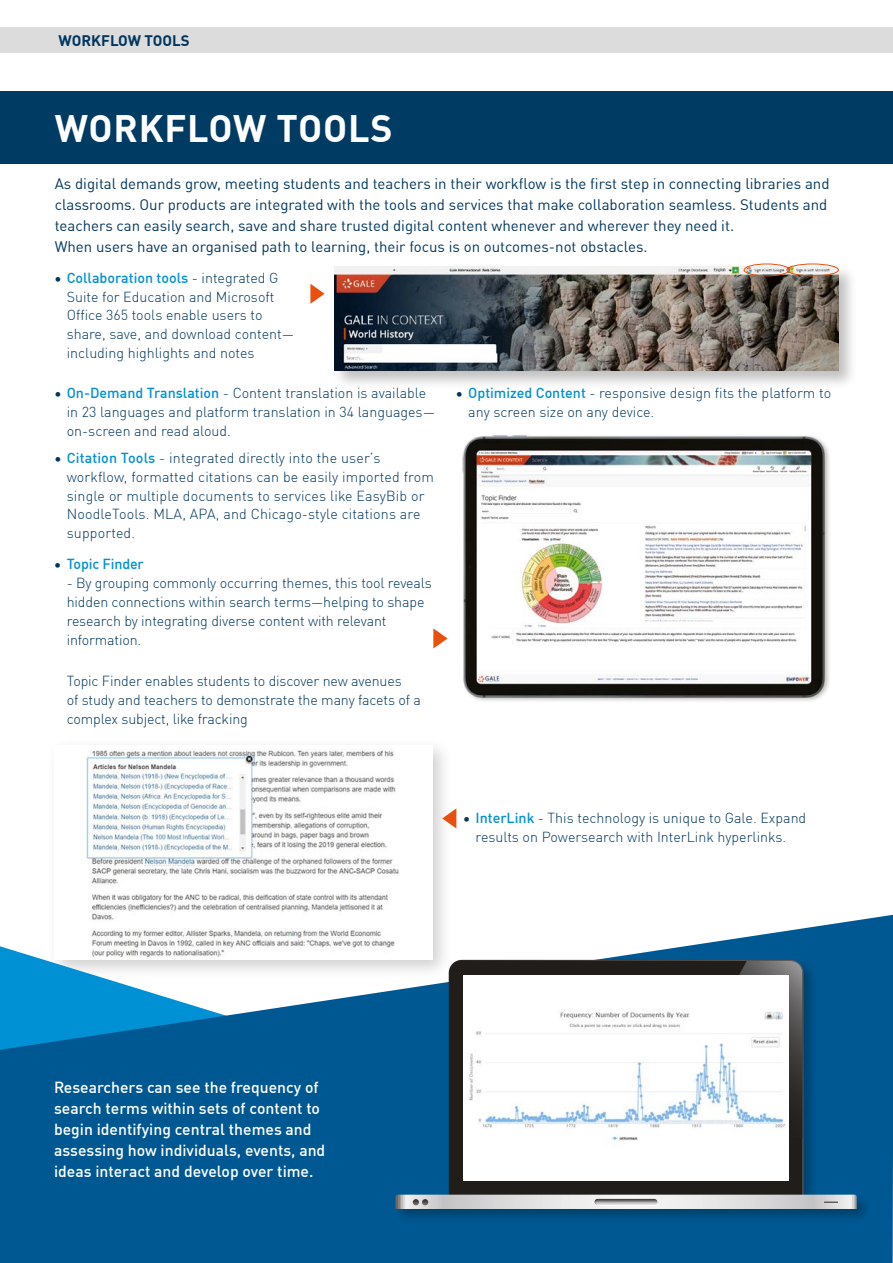
<style>
.page{position:relative;width:893px;height:1263px;background:#fff}
.page>*{position:absolute;margin:0;border:0;box-sizing:border-box;transform-origin:0 0}
.t1{font:700 37.5px "DIN Offc";letter-spacing:.02em;color:#fff}
.t2{font:500 15.75px/21px "DIN Offc";color:#fff}
.t3{font:15px/21px "DIN Offc";color:#00365f}
.t4{font:700 15px "DIN Offc";color:#00365f}
.t5{font:300 14.25px/18.8px "DIN Offc";color:#00365f}
.t6{font:500 14.25px "DIN Offc";letter-spacing:-.01em;color:#0090d4}
.s1{font-weight:500;color:#0090d4}
.s2{font-weight:300;color:#00365f}
</style>
<div class="page">
<div style="left:0;top:27px;width:893px;height:25px;background:#dcdcdc"></div>
<div style="left:0;top:91px;width:893px;height:73px;background:#003b64"></div>
<img style="left:462px;top:435px;width:368px;height:266px">
<div style="left:45px;top:736px;width:408px;height:244px;background:#000;opacity:.19"></div>
<div style="left:54px;top:745px;width:378px;height:214px;background:#fff"></div>
<img style="left:85px;top:750px;width:314px;height:165px">
<div style="left:332px;top:264px;width:526px;height:126px;background:#000;opacity:.25"></div>
<img style="left:335px;top:267px;width:504px;height:104px">
<svg style="left:310px;top:284px;width:15px;height:20px"></svg>
<div style="left:787px;top:264px;width:52px;height:12px;border:1px solid #e9500e;border-radius:50%"></div>
<div style="left:744px;top:264px;width:46px;height:12px;border:1px solid #e9500e;border-radius:50%"></div>
<svg style="left:0;top:915px;width:893px;height:348px;fill:#005892"></svg>
<svg style="left:442px;top:808px;width:14px;height:20px"></svg>
<svg style="left:433px;top:628px;width:14px;height:20px"></svg>
<div style="left:393px;top:958px;width:478px;height:266px;background:#000;opacity:.25"></div>
<div style="left:450px;top:961px;width:352px;height:246px;background:#201d1a;border-radius:12px"></div>
<svg style="left:739px;top:961px;width:63px;height:147px"></svg>
<div style="left:463px;top:975px;width:326px;height:206px;background:#fff"></div>
<svg style="left:395px;top:1195px;width:462px;height:14px"></svg>
<img style="left:469px;top:1010px;width:316px;height:131px">
<p class="t4" style="left:59px;top:30px;width:133px">WORKFLOW TOOLS</p>
<h1 class="t1" style="left:55px;top:104px;width:339px">WORKFLOW TOOLS</h1>
<p class="t3" style="left:55px;top:174px;width:776px">As digital demands grow, meeting students and teachers in their workflow is the first step in connecting libraries and classrooms. Our products are integrated with the tools and services that make collaboration seamless. Students and teachers can easily search, save and share trusted digital content whenever and wherever they need it.<br>When users have an organised path to learning, their focus is on outcomes-not obstacles.</p>
<p class="t5" style="left:67px;top:268px;width:229px;text-indent:-13px">• <span class="s1">Collaboration tools</span> - integrated G Suite for Education and Microsoft Office 365 tools enable users to share, save, and download content— including highlights and notes</p>
<p class="t5" style="left:67px;top:384px;width:370px;text-indent:-13px">• <span class="s1">On-Demand Translation</span> - Content translation is available in 23 languages and platform translation in 34 languages— on-screen and read aloud.</p>
<p class="t5" style="left:67px;top:449px;width:369px;text-indent:-13px">• <span class="s1">Citation Tools</span> - integrated directly into the user’s workflow, formatted citations can be easily imported from single or multiple documents to services like EasyBib or NoodleTools. MLA, APA, and Chicago-style citations are supported.</p>
<p class="t6" style="left:54px;top:555px;width:91px"><span class="s2">•</span> Topic Finder</p>
<p class="t5" style="left:67px;top:574px;width:367px">- By grouping commonly occurring themes, this tool reveals hidden connections within search terms—helping to shape research by integrating diverse content with relevant information.</p>
<p class="t5" style="left:67px;top:672px;width:356px">Topic Finder enables students to discover new avenues<br>of study and teachers to demonstrate the many facets of a complex subject, like fracking</p>
<p class="t5" style="left:468px;top:384px;width:364px;text-indent:-13px">• <span class="s1">Optimized Content</span> - responsive design fits the platform to any screen size on any device.</p>
<p class="t5" style="left:463px;top:809px;width:345px;text-align:center">• <span class="s1">InterLink</span> - This technology is unique to Gale. Expand results on Powersearch with InterLink hyperlinks.</p>
<p class="t2" style="left:54px;top:1077px;width:273px">Researchers can see the frequency of search terms within sets of content to begin identifying central themes and assessing how individuals, events, and ideas interact and develop over time.</p>
</div>
